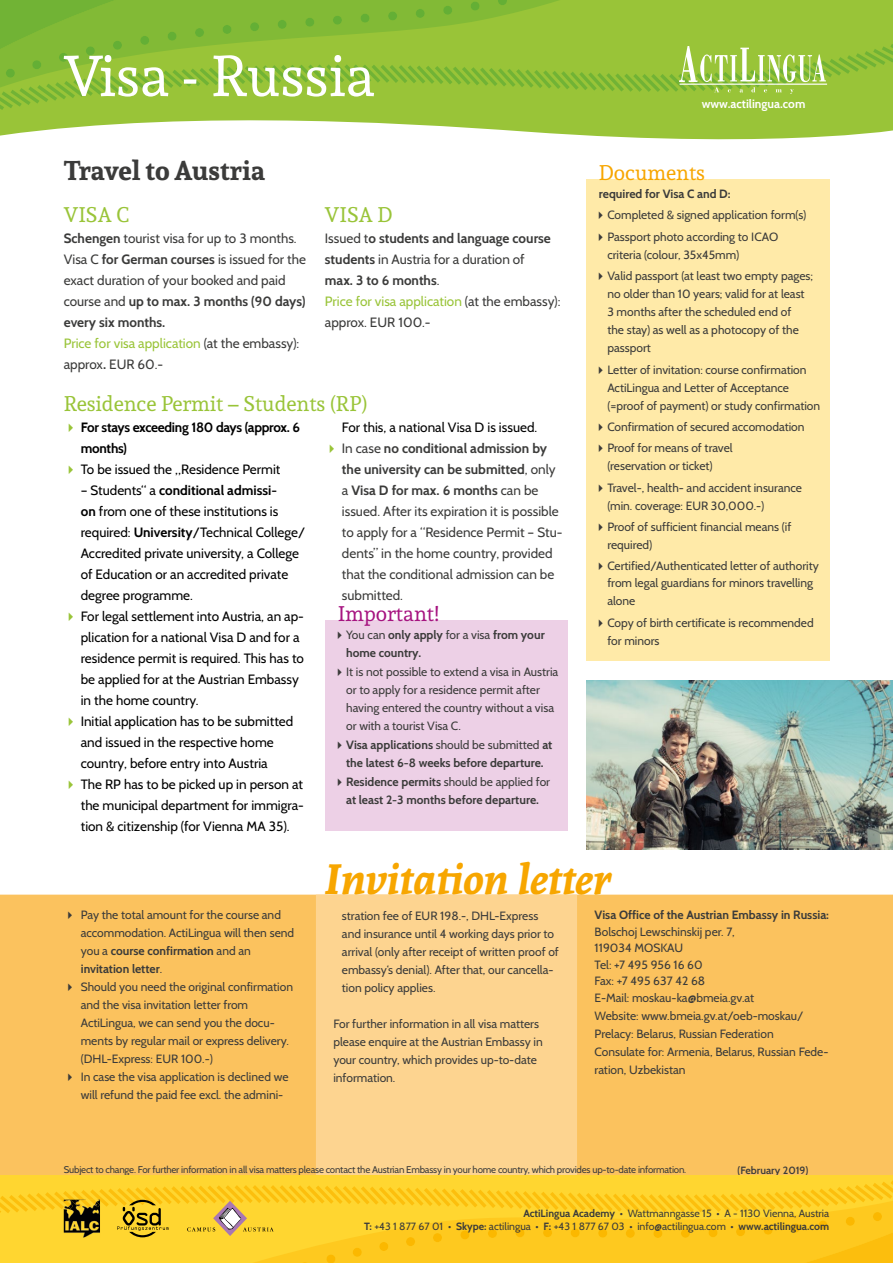
<style>
.page{position:relative;width:893px;height:1263px;background:#fff}
.page>*{position:absolute;margin:0;border:0;box-sizing:border-box;transform-origin:0 0}
.t1{font:57px "Andada";color:#fff}
.t2{font:italic 700 42px "Andada";color:#f7a600}
.t3{font:700 27px "Andada";letter-spacing:-.005em;color:#3b3b3a}
.t4{font:21px "Andada";color:#99c438}
.t5{font:21px "Andada";color:#a61380}
.t6{font:21px "Andada";color:#f7a600}
.t7{font:13.5px/21px "Cabin";color:#000}
.t8{font:13.5px/21px "Cabin";color:#3b3b3a}
.t9{font:700 13.5px/21px "Cabin";letter-spacing:-.02em;color:#000}
.t10{font:12px/18px "Cabin";color:#3b3b3a}
.t11{font:700 12px/18px "Cabin";color:#3b3b3a;text-align:center}
.t12{font:700 12px "Cabin";color:#fff}
.t13{font:10.5px/13.5px "Cabin";color:#3b3b3a;text-align:right}
.t14{font:600 10.5px "Cabin";color:#3b3b3a}
.t15{font:9.75px "Cabin";letter-spacing:-.02em;color:#3b3b3a}
.s1{font-weight:700}
.s2{color:#99c438}
.s3{font-weight:400}
</style>
<div class="page">
<svg style="left:0;top:0;width:893px;height:140px"></svg>
<svg style="left:452px;top:0;width:108px;height:44px;background:#92c037"></svg>
<svg style="left:498px;top:0;width:9px;height:5px"></svg>
<svg style="left:470px;top:2px;width:10px;height:9px"></svg>
<svg style="left:0;top:0;width:452px;height:44px;background:#80b936"></svg>
<svg style="left:0;top:44px;width:893px;height:66px;background:#92c137"></svg>
<svg style="left:679px;top:47px;width:147px;height:47px;background:#a9ce61"></svg>
<hr style="left:680px;top:84px;width:147px;height:1px;background:#fff">
<div style="left:0;top:895px;width:893px;height:281px;background:#fbc25e"></div>
<div style="left:316px;top:895px;width:261px;height:281px;background:#fdd490"></div>
<div style="left:586px;top:179px;width:243px;height:481px;background:#ffeaa8"></div>
<img style="left:586px;top:681px;width:307px;height:169px">
<div style="left:325px;top:620px;width:242px;height:210px;background:#edd0e6"></div>
<hr style="left:0;top:1176px;width:893px;height:4px;background:#ffd630">
<svg style="left:0;top:1180px;width:893px;height:83px;background:#fbcc26"></svg>
<img style="left:64px;top:1209px;width:36px;height:28px">
<img style="left:64px;top:1200px;width:36px;height:9px">
<h1 class="t1" style="left:64px;top:39px;width:313px">Visa - Russia</h1>
<h3 class="t3" style="left:64px;top:152px;width:203px">Travel to Austria</h3>
<h3 class="t4" style="left:64px;top:201px;width:67px">VISA C</h3>
<p class="t8" style="left:64px;top:228px;width:244px"><span class="s1">Schengen</span> tourist visa for up to 3 months.<br>Visa C <span class="s1">for German courses</span> is issued for the exact duration of your booked and paid course and <span class="s1">up to max. 3 months (90 days) every six months.<br></span><span class="s2">Price for visa application</span> (at the embassy): approx<span class="s1">.</span> EUR 60.-</p>
<h3 class="t4" style="left:325px;top:201px;width:69px">VISA D</h3>
<p class="t8" style="left:325px;top:228px;width:237px">Issued t<span class="s1">o students and language course students</span> in Austria for a duration of<br><span class="s1">max. 3 to 6 months</span>.<br><span class="s2">Price for visa application</span> (at the embassy): approx. EUR 100.-</p>
<h3 class="t4" style="left:64px;top:390px;width:305px">Residence Permit – Students (RP)</h3>
<p class="t9" style="left:81px;top:417px;width:221px;text-indent:-17px"><span class="s2">✔</span> For stays exceeding 180 days (approx. 6 months)</p>
<p class="t7" style="left:64px;top:459px;width:218px"><span class="s2">✔</span> To be issued the „Residence Permit</p>
<p class="t7" style="left:81px;top:480px;width:226px">– Students“ a <span class="s1">conditional admissi-<br>on</span> from one of these institutions is required: <span class="s1">University</span>/Technical College/ Accredited private university, a College of Education or an accredited private degree programme.</p>
<p class="t7" style="left:81px;top:606px;width:225px;text-indent:-17px"><span class="s2">✔</span> For legal settlement into Austria, an ap&shy;plication for a national Visa D and for a residence permit is required. This has to be applied for at the Austrian Embassy in the home country.</p>
<p class="t7" style="left:81px;top:711px;width:214px;text-indent:-17px"><span class="s2">✔</span> Initial application has to be submitted and issued in the respective home country, before entry into Austria</p>
<p class="t7" style="left:81px;top:774px;width:225px;text-align:justify;text-indent:-17px"><span class="s2">✔</span> The RP has to be picked up in person at the municipal department for immigra&shy;tion &amp; citizenship (for Vienna MA 35).</p>
<p class="t7" style="left:342px;top:417px;width:197px">For this, a national Visa D is issued.</p>
<p class="t8" style="left:342px;top:438px;width:222px;text-indent:-17px"><span class="s2">✔</span> In case <span class="s1">no conditional admission by the university can be submitted</span>, only a <span class="s1">Visa D for max. 6 months</span> can be issued. After its expiration it is possible to apply for a “Residence Permit – Stu&shy;dents” in the home country, provided that the conditional admission can be submitted.</p>
<h3 class="t5" style="left:338px;top:600px;width:103px">Important!</h3>
<p class="t11" style="left:346px;top:626px;width:200px;text-align:left;text-indent:-13px">✔<span class="s3">You can</span> only apply <span class="s3">for a visa</span> from your home country.</p>
<p class="t10" style="left:346px;top:663px;width:214px;text-indent:-13px">✔It is not possible to extend a visa in Austria or to apply for a residence permit after having entered the country without a visa or with a tourist Visa C.</p>
<p class="t11" style="left:333px;top:735px;width:220px">✔Visa applications <span class="s3">should be submitted</span> at the latest 6-8 weeks before departure.</p>
<p class="t11" style="left:333px;top:772px;width:218px">✔Residence permits <span class="s3">should be applied for </span>at least 2-3 months before departure.</p>
<p class="t12" style="left:702px;top:97px;width:105px">www.actilingua.com</p>
<h3 class="t6" style="left:599px;top:159px;width:108px">Documents</h3>
<p class="t11" style="left:599px;top:185px;width:133px">required for Visa C and D:</p>
<p class="t10" style="left:595px;top:206px;width:213px">✔Completed &amp; signed application form(s)</p>
<p class="t10" style="left:607px;top:228px;width:172px;text-indent:-13px">✔Passport photo according to ICAO criteria (colour, 35x45mm)</p>
<p class="t10" style="left:607px;top:267px;width:207px;text-indent:-13px">✔Valid passport (at least two empty pages; no older than 10 years; valid for at least<br>3 months after the scheduled end of<br>the stay) as well as a photocopy of the passport</p>
<p class="t10" style="left:607px;top:360px;width:214px;text-indent:-13px">✔Letter of invitation: course confirmation<br>ActiLingua and Letter of Acceptance (=proof of payment) or study confirmation</p>
<p class="t10" style="left:595px;top:418px;width:212px">✔Confirmation of secured accomodation</p>
<p class="t10" style="left:607px;top:439px;width:127px;text-indent:-13px">✔Proof for means of travel (reservation or ticket)</p>
<p class="t10" style="left:607px;top:478px;width:196px;text-indent:-13px">✔Travel-, health- and accident insurance (min. coverage: EUR 30,000.-)</p>
<p class="t10" style="left:607px;top:518px;width:186px;text-indent:-13px">✔Proof of sufficient financial means (if required)</p>
<p class="t10" style="left:607px;top:557px;width:213px;line-height:17.5px;text-indent:-13px">✔Certified/Authenticated letter of authority from legal guardians for minors travelling alone</p>
<p class="t10" style="left:607px;top:613px;width:208px;text-indent:-13px">✔Copy of birth certificate is recommended for minors</p>
<p class="t10" style="left:81px;top:906px;width:215px;text-indent:-17px">✔ Pay the total amount for the course and accommodation. ActiLingua will then send you a <span class="s1">course confirmation</span> and an <span class="s1">invitation letter</span>.</p>
<p class="t10" style="left:81px;top:978px;width:214px;text-indent:-17px">✔ Should you need the original confirmation and the visa invitation letter from ActiLingua, we can send you the docu&shy;ments by regular mail or express delivery. (DHL-Express: EUR 100.-)</p>
<p class="t10" style="left:81px;top:1068px;width:209px;text-indent:-17px">✔ In case the visa application is declined we will refund the paid fee excl. the admini-</p>
<h2 class="t2" style="left:324px;top:850px;width:288px">Invitation letter</h2>
<p class="t10" style="left:342px;top:907px;width:218px">stration fee of EUR 198.-, DHL-Express and insurance until 4 working days prior to arrival (only after receipt of written proof of embassy‘s denial). After that, our cancella&shy;tion policy applies.</p>
<p class="t10" style="left:333px;top:1015px;width:211px">For further information in all visa matters please enquire at the Austrian Embassy in your country, which provides up-to-date information.</p>
<p class="t11" style="left:595px;top:906px;width:236px">Visa Office of the Austrian Embassy in Russia:</p>
<p class="t10" style="left:595px;top:923px;width:161px;line-height:16.5px">Bolschoj Lewschinskij per. 7,<br>119034 MOSKAU<br>Tel: +7 495 956 16 60<br>Fax: +7 495 637 42 68<br>E-Mail: moskau-ka@bmeia.gv.at</p>
<p class="t10" style="left:595px;top:1006px;width:235px">Website: www.bmeia.gv.at/oeb-moskau/ Prelacy: Belarus, Russian Federation<br>Consulate for: Armenia, Belarus, Russian Fede&shy;ration, Uzbekistan</p>
<p class="t15" style="left:64px;top:1164px;width:624px">Subject to change. For further information in all visa matters please contact the Austrian Embassy in your home country, which provides up-to-date information.</p>
<p class="t14" style="left:738px;top:1163px;width:72px">(February 2019)</p>
<p class="t13" style="left:364px;top:1206px;width:467px"><span class="s1">ActiLingua Academy</span> • Wattmanngasse 15 • A - 1130 Vienna, Austria<br><span class="s1">T:</span> +43 1 877 67 01 • <span class="s1">Skype:</span> actilingua • <span class="s1">F:</span> +43 1 877 67 03 • info@actilingua.com • <span class="s1">www.actilingua.com</span></p>
</div>
